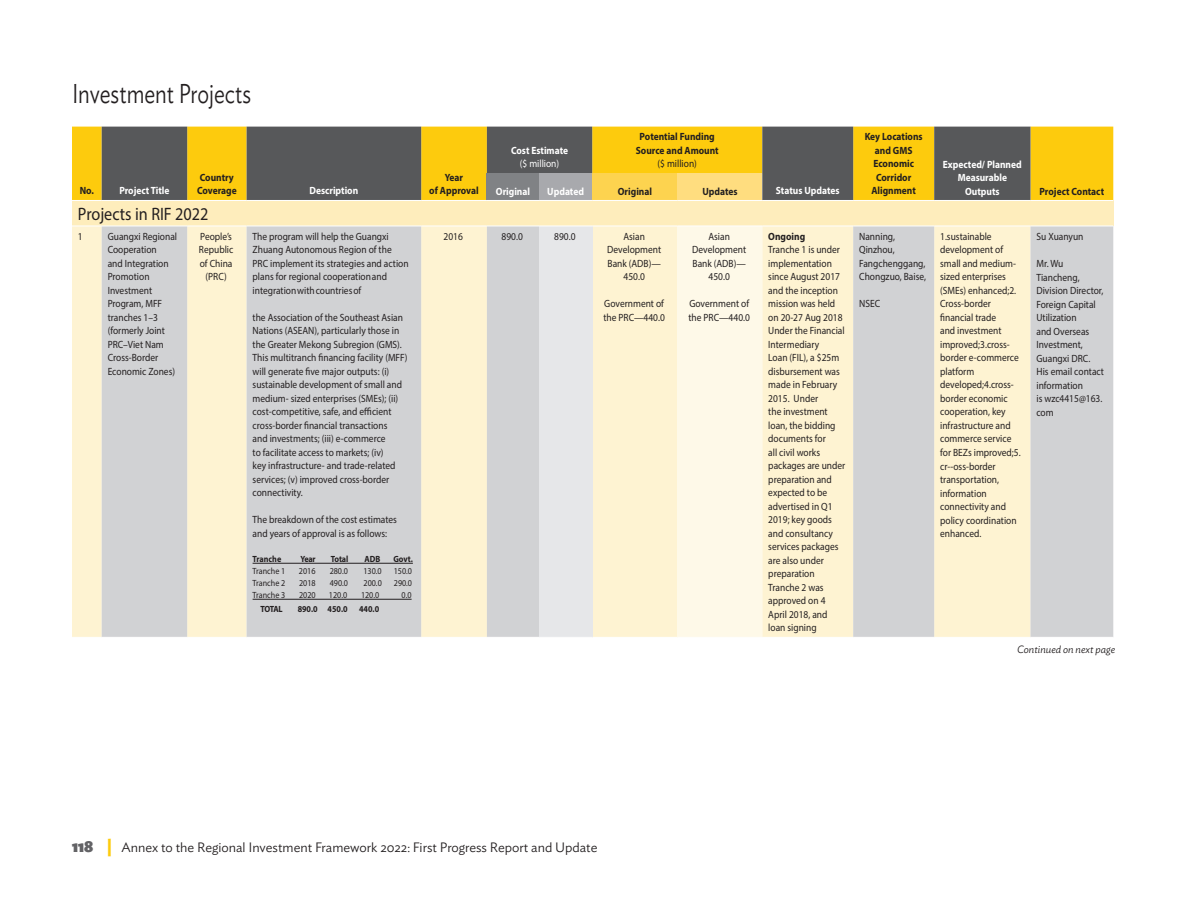
<style>
.page{position:relative;width:1188px;height:918px;background:#fff}
.page>*{position:absolute;margin:0;border:0;box-sizing:border-box;transform-origin:0 0}
.t1{font:300 27px "Ideal Sans";color:#231f20;scale:.8 1}
.t2{font:18px "Myriad Pro";color:#231f20;scale:.9 1}
.t3{font:300 13.5px "Ideal Sans";color:#231f20}
.t4{font:10.5px/13.5px "Myriad Pro";color:#231f20;scale:.9 1}
.t5{font:700 10.5px/13.5px "Myriad Pro";color:#231f20;text-align:center;scale:.9 1}
.t6{font:700 10.5px/13.5px "Myriad Pro";color:#fff;text-align:center;scale:.9 1}
.t7{font:italic 300 10.5px "Ideal Sans";color:#231f20}
.t8{font:10.5px "Myriad Pro";color:#fff;scale:.9 1}
.t9{font:9px "Myriad Pro";color:#231f20;scale:.9 1}
.t10{font:700 9px "Myriad Pro";letter-spacing:-.005em;color:#231f20;scale:.9 1}
.s1{font-weight:900;font-size:16.5px;color:#636366}
.s2{font-weight:900;font-size:18px;color:#fdcb0d}
</style>
<div class="page">
<div style="left:72px;top:127px;width:1041px;height:73px;background:#fdcb0d"></div>
<svg style="left:102px;top:127px;width:928px;height:73px;background:#95833d"></svg>
<div style="left:487px;top:173px;width:52px;height:27px;background:#808285"></div>
<div style="left:539px;top:173px;width:53px;height:27px;background:#a8a9ad"></div>
<div style="left:592px;top:173px;width:86px;height:27px;background:#fdd34f"></div>
<div style="left:678px;top:173px;width:84px;height:27px;background:#ffdd7f"></div>
<div style="left:72px;top:200px;width:1041px;height:26px;background:#feedbc"></div>
<div style="left:72px;top:227px;width:30px;height:410px;background:#fef3d2"></div>
<svg style="left:102px;top:227px;width:1011px;height:410px;background:#e5e1d3"></svg>
<div style="left:539px;top:226px;width:53px;height:411px;background:#e6e7e9"></div>
<div style="left:678px;top:226px;width:84px;height:411px;background:#fef9e8"></div>
<hr style="left:539px;top:226px;width:53px;height:1px;background:#fff">
<hr style="left:678px;top:226px;width:84px;height:1px;background:#fff">
<hr style="left:72px;top:200px;width:30px;height:1px;background:#fff">
<hr style="left:102px;top:200px;width:85px;height:1px;background:#fff">
<hr style="left:187px;top:200px;width:60px;height:1px;background:#fff">
<hr style="left:247px;top:200px;width:174px;height:1px;background:#fff">
<hr style="left:421px;top:200px;width:66px;height:1px;background:#fff">
<hr style="left:487px;top:200px;width:52px;height:1px;background:#fff">
<hr style="left:539px;top:200px;width:53px;height:1px;background:#fff">
<hr style="left:592px;top:200px;width:86px;height:1px;background:#fff">
<hr style="left:678px;top:200px;width:84px;height:1px;background:#fff">
<hr style="left:762px;top:200px;width:91px;height:1px;background:#fff">
<hr style="left:853px;top:200px;width:81px;height:1px;background:#fff">
<hr style="left:934px;top:200px;width:96px;height:1px;background:#fff">
<hr style="left:1030px;top:200px;width:83px;height:1px;background:#fff">
<hr style="left:253px;top:563px;width:160px;height:1px;background:#231f20">
<hr style="left:253px;top:599px;width:159px;height:1px;background:#231f20">
<h1 class="t1" style="left:72px;top:73px;width:226px">Investment Projects</h1>
<p class="t5" style="left:80px;top:184px;width:17px">No.</p>
<p class="t6" style="left:119px;top:184px;width:57px">Project Title</p>
<p class="t5" style="left:197px;top:170px;width:46px;text-align:left">Country<br>Coverage</p>
<p class="t6" style="left:309px;top:184px;width:56px">Description</p>
<h2 class="t2" style="left:78px;top:203px;width:146px">Projects in RIF 2022</h2>
<p class="t4" style="left:78px;top:229px;width:7px">1</p>
<p class="t4" style="left:108px;top:229px;width:79px">Guangxi Regional<br>Cooperation<br>and Integration<br>Promotion<br>Investment<br>Program, MFF tranches 1–3 (formerly Joint<br>PRC–Viet Nam<br>Cross-Border<br>Economic Zones)</p>
<p class="t4" style="left:199px;top:229px;width:40px;text-align:center">People’s<br>Republic of China (PRC)</p>
<p class="t4" style="left:253px;top:229px;width:175px">The program will help the Guangxi Zhuang Autonomous Region of the PRC implement its strategies and action plans for regional cooperation and integration with countries of</p>
<p class="t4" style="left:253px;top:310px;width:174px">the Association of the Southeast Asian Nations (ASEAN), particularly those in the Greater Mekong Subregion (GMS).<br>This multitranch financing facility (MFF) will generate five major outputs: (i) sustainable development of small and medium- sized enterprises (SMEs); (ii) cost-competitive, safe, and efficient cross-border financial transactions<br>and investments; (iii) e-commerce<br>to facilitate access to markets; (iv)<br>key infrastructure- and trade-related services; (v) improved cross-border connectivity.</p>
<p class="t4" style="left:253px;top:513px;width:162px">The breakdown of the cost estimates and years of approval is as follows:</p>
<p class="t10" style="left:253px;top:553px;width:33px">Tranche</p>
<p class="t10" style="left:301px;top:553px;width:18px">Year</p>
<p class="t10" style="left:331px;top:553px;width:21px">Total</p>
<p class="t10" style="left:364px;top:553px;width:19px">ADB</p>
<p class="t10" style="left:393px;top:553px;width:23px">Govt.</p>
<p class="t9" style="left:253px;top:566px;width:38px">Tranche 1</p>
<p class="t9" style="left:299px;top:566px;width:20px">2016</p>
<p class="t9" style="left:330px;top:566px;width:22px">280.0</p>
<p class="t9" style="left:363px;top:566px;width:22px">130.0</p>
<p class="t9" style="left:394px;top:566px;width:22px">150.0</p>
<p class="t9" style="left:253px;top:578px;width:38px">Tranche 2</p>
<p class="t9" style="left:299px;top:578px;width:20px">2018</p>
<p class="t9" style="left:330px;top:578px;width:22px">490.0</p>
<p class="t9" style="left:364px;top:578px;width:22px">200.0</p>
<p class="t9" style="left:394px;top:578px;width:22px">290.0</p>
<p class="t9" style="left:253px;top:590px;width:38px">Tranche 3</p>
<p class="t9" style="left:299px;top:590px;width:20px">2020</p>
<p class="t9" style="left:329px;top:590px;width:22px">120.0</p>
<p class="t9" style="left:361px;top:590px;width:22px">120.0</p>
<p class="t9" style="left:402px;top:590px;width:13px">0.0</p>
<p class="t10" style="left:261px;top:603px;width:26px">TOTAL</p>
<p class="t10" style="left:298px;top:603px;width:57px">890.0 450.0</p>
<p class="t10" style="left:359px;top:603px;width:24px">440.0</p>
<p class="t5" style="left:429px;top:170px;width:56px">Year<br>of Approval</p>
<p class="t5" style="left:636px;top:130px;width:94px">Potential Funding<br>Source and Amount</p>
<p class="t4" style="left:658px;top:157px;width:45px">($ million)</p>
<p class="t5" style="left:865px;top:130px;width:66px">Key Locations and GMS<br>Economic<br>Corridor<br>Alignment</p>
<p class="t6" style="left:511px;top:143px;width:65px">Cost Estimate</p>
<p class="t8" style="left:520px;top:157px;width:45px">($ million)</p>
<p class="t6" style="left:943px;top:157px;width:89px">Expected/ Planned<br>Measurable</p>
<p class="t6" style="left:776px;top:184px;width:72px">Status Updates</p>
<p class="t6" style="left:496px;top:184px;width:40px">Original</p>
<p class="t6" style="left:547px;top:184px;width:42px">Updated</p>
<p class="t5" style="left:618px;top:184px;width:40px">Original</p>
<p class="t5" style="left:702px;top:184px;width:41px">Updates</p>
<p class="t6" style="left:965px;top:184px;width:40px">Outputs</p>
<p class="t5" style="left:1040px;top:184px;width:73px">Project Contact</p>
<p class="t4" style="left:444px;top:229px;width:23px">2016</p>
<p class="t4" style="left:502px;top:229px;width:25px">890.0</p>
<p class="t4" style="left:554px;top:229px;width:25px">890.0</p>
<p class="t4" style="left:607px;top:229px;width:61px;text-align:center">Asian<br>Development<br>Bank (ADB)—<br>450.0</p>
<p class="t4" style="left:603px;top:297px;width:70px">Government of the PRC—440.0</p>
<p class="t4" style="left:692px;top:229px;width:61px;text-align:center">Asian<br>Development<br>Bank (ADB)—<br>450.0</p>
<p class="t4" style="left:688px;top:297px;width:70px">Government of the PRC—440.0</p>
<p class="t5" style="left:768px;top:229px;width:43px">Ongoing</p>
<p class="t4" style="left:768px;top:243px;width:87px">Tranche 1 is under implementation since August 2017 and the inception mission was held on 20-27 Aug 2018<br>Under the Financial<br>Intermediary<br>Loan (FIL), a $25m disbursement was made in February<br>2015. Under<br>the investment loan, the bidding documents for<br>all civil works packages are under preparation and expected to be advertised in Q1<br>2019; key goods and consultancy services packages are also under preparation<br>Tranche 2 was approved on 4<br>April 2018, and loan signing</p>
<p class="t4" style="left:859px;top:230px;width:76px">Nanning,<br>Qinzhou,<br>Fangchenggang,<br>Chongzuo, Baise,</p>
<p class="t4" style="left:859px;top:297px;width:25px">NSEC</p>
<p class="t4" style="left:940px;top:230px;width:91px">1.sustainable development of small and medium&shy;sized enterprises (SMEs) enhanced;2.<br>Cross-border financial trade<br>and investment improved;3.cross&shy;border e-commerce platform developed;4.cross&shy;border economic cooperation, key infrastructure and commerce service for BEZs improved;5. cr--oss-border transportation, information connectivity and policy coordination enhanced.</p>
<p class="t4" style="left:1036px;top:230px;width:54px">Su Xuanyun</p>
<p class="t4" style="left:1036px;top:257px;width:77px">Mr. Wu<br>Tiancheng,<br>Division Director,<br>Foreign Capital<br>Utilization<br>and Overseas<br>Investment,<br>Guangxi DRC.<br>His email contact information<br>is wzc4415@163. com</p>
<p class="t7" style="left:1017px;top:641px;width:100px">Continued on next page</p>
<p class="t3" style="left:72px;top:837px;width:527px"><span class="s1">118</span> <span class="s2">|</span> Annex to the Regional Investment Framework 2022: First Progress Report and Update</p>
</div>
